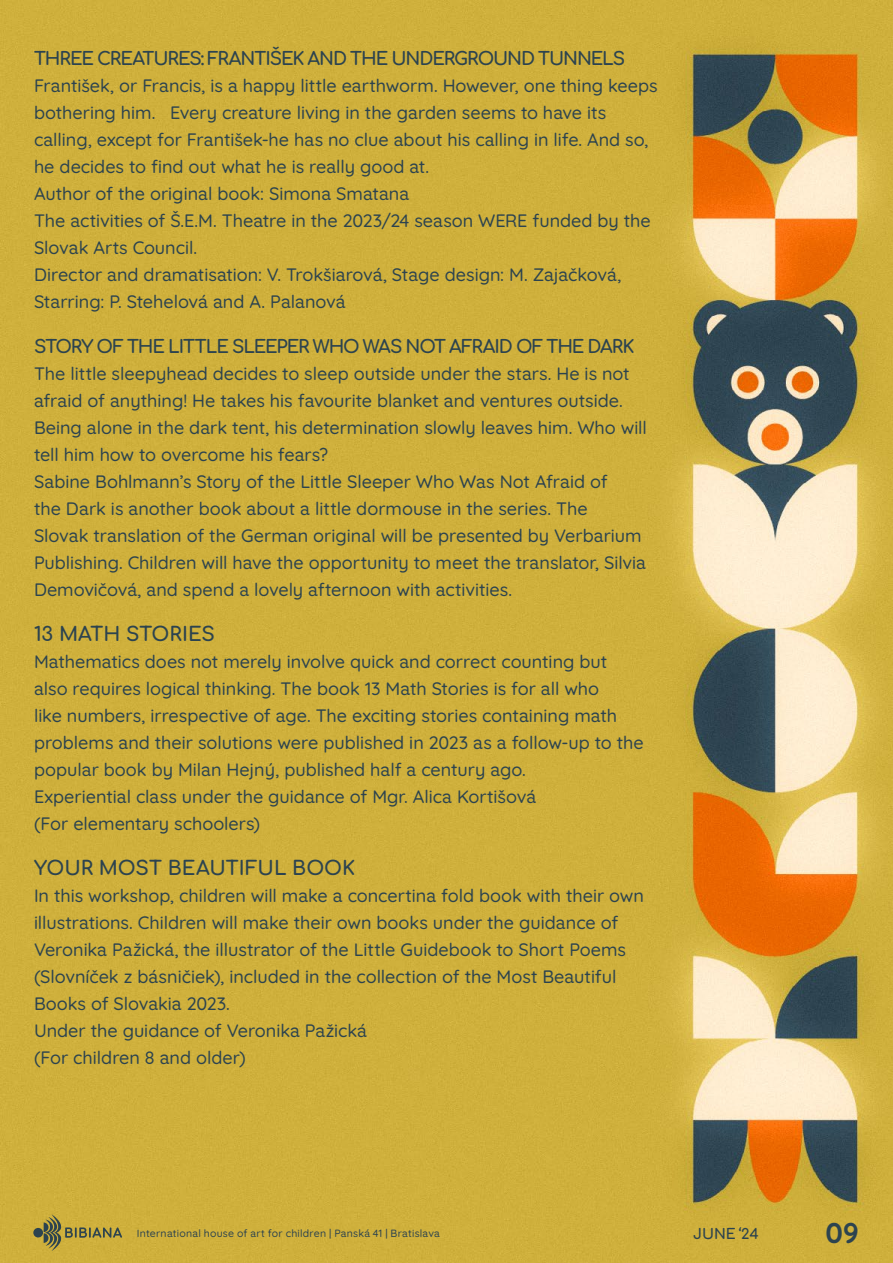
<style>
.page{position:relative;width:893px;height:1263px;background:#fff}
.page>*{position:absolute;margin:0;border:0;box-sizing:border-box;transform-origin:0 0}
.t1{font:700 28.5px "Quicksand";color:#2c434f}
.t2{font:700 19.5px "Comfortaa";color:#2c434f}
.t3{font:500 18px/27px "Quicksand";color:#2c434f}
.t4{font:700 18px "Comfortaa";letter-spacing:-.06em;color:#2c434f}
.t5{font:700 14.25px "Comfortaa";color:#2c434f}
.t6{font:500 10.5px "Quicksand";letter-spacing:.02em;color:#2c434f}
</style>
<div class="page">
<img style="left:0;top:0;width:893px;height:1263px">
<div style="left:33px;top:1228px;width:10px;height:9px;background:#2c434f;border-radius:50%"></div>
<svg style="left:44px;top:1214px;width:78px;height:37px;background:#af9b3f"></svg>
<p class="t4" style="left:34px;top:42px;width:593px">THREE CREATURES: FRANTIŠEK AND THE UNDERGROUND TUNNELS</p>
<p class="t3" style="left:34px;top:70px;width:625px">František, or Francis, is a happy little earthworm. However, one thing keeps bothering him. Every creature living in the garden seems to have its calling, except for František-he has no clue about his calling in life. And so, he decides to find out what he is really good at.</p>
<p class="t3" style="left:34px;top:178px;width:377px">Author of the original book: Simona Smatana</p>
<p class="t3" style="left:34px;top:205px;width:618px">The activities of Š.E.M. Theatre in the 2023/24 season WERE funded by the<br>Slovak Arts Council.</p>
<p class="t3" style="left:34px;top:259px;width:589px">Director and dramatisation: V. Trokšiarová, Stage design: M. Zajačková,<br>Starring: P. Stehelová and A. Palanová</p>
<p class="t4" style="left:34px;top:330px;width:602px">STORY OF THE LITTLE SLEEPER WHO WAS NOT AFRAID OF THE DARK</p>
<p class="t3" style="left:34px;top:358px;width:614px">The little sleepyhead decides to sleep outside under the stars. He is not afraid of anything! He takes his favourite blanket and ventures outside.<br>Being alone in the dark tent, his determination slowly leaves him. Who will tell him how to overcome his fears?</p>
<p class="t3" style="left:34px;top:466px;width:613px">Sabine Bohlmann’s Story of the Little Sleeper Who Was Not Afraid of<br>the Dark is another book about a little dormouse in the series. The Slovak translation of the German original will be presented by Verbarium Publishing. Children will have the opportunity to meet the translator, Silvia Demovičová, and spend a lovely afternoon with activities.</p>
<p class="t2" style="left:34px;top:616px;width:182px">13 MATH STORIES</p>
<p class="t3" style="left:34px;top:646px;width:611px">Mathematics does not merely involve quick and correct counting but also requires logical thinking. The book 13 Math Stories is for all who<br>like numbers, irrespective of age. The exciting stories containing math problems and their solutions were published in 2023 as a follow-up to the popular book by Milan Hejný, published half a century ago.</p>
<p class="t3" style="left:34px;top:781px;width:504px">Experiential class under the guidance of Mgr. Alica Kortišová</p>
<p class="t3" style="left:34px;top:808px;width:227px">(For elementary schoolers)</p>
<p class="t2" style="left:34px;top:850px;width:323px">YOUR MOST BEAUTIFUL BOOK</p>
<p class="t3" style="left:34px;top:880px;width:611px">In this workshop, children will make a concertina fold book with their own illustrations. Children will make their own books under the guidance of Veronika Pažická, the illustrator of the Little Guidebook to Short Poems (Slovníček z básničiek), included in the collection of the Most Beautiful Books of Slovakia 2023.</p>
<p class="t3" style="left:34px;top:1015px;width:335px">Under the guidance of Veronika Pažická</p>
<p class="t3" style="left:34px;top:1042px;width:213px">(For children 8 and older)</p>
<p class="t6" style="left:137px;top:1224px;width:305px">International house of art for children | Panská 41 | Bratislava</p>
<p class="t5" style="left:693px;top:1220px;width:67px">JUNE ‘24</p>
<h1 class="t1" style="left:826px;top:1209px;width:35px">09</h1>
</div>
